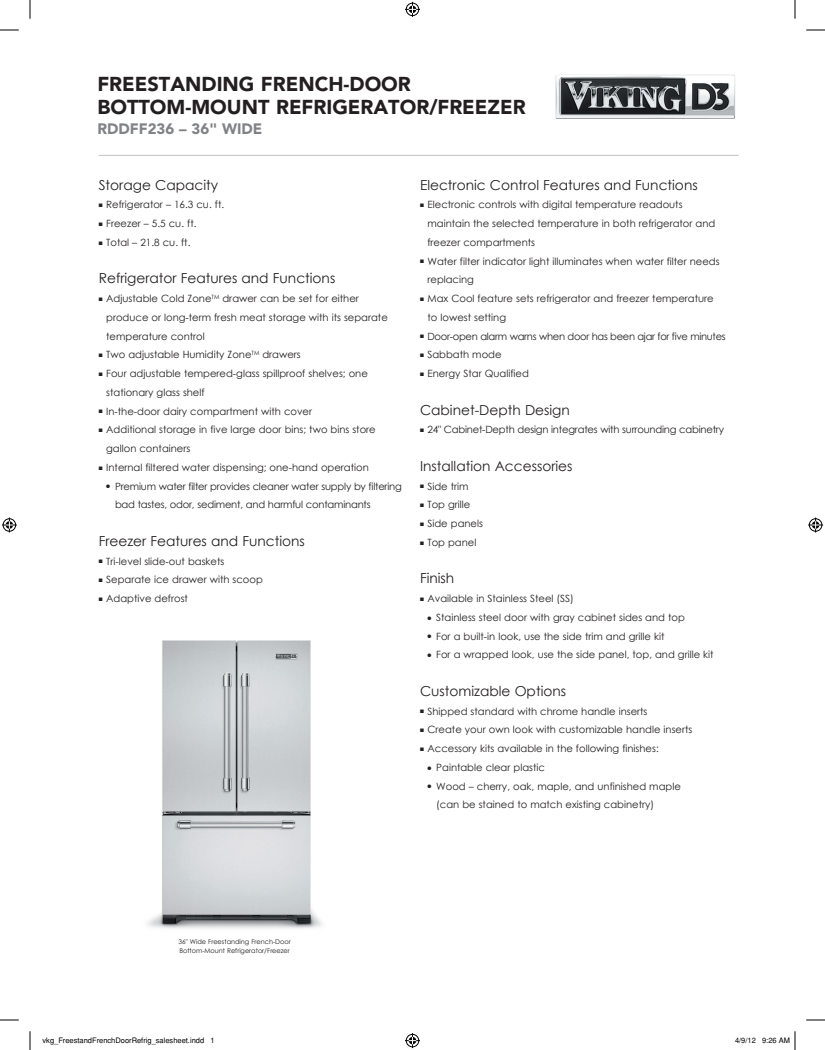
<style>
.page{position:relative;width:825px;height:1050px;background:#fff}
.page>*{position:absolute;margin:0;border:0;box-sizing:border-box;transform-origin:0 0}
.t1{font:900 20px/23.8px "Avenir";color:#231f20}
.t2{font:900 15px "Avenir";color:#808285}
.t3{font:13.75px "Century Gothic";color:#231f20}
.t4{font:10px/18.8px "Century Gothic";color:#231f20}
.t5{font:10px/18.8px "Century Gothic";letter-spacing:-.02em;color:#231f20}
.t6{font:10px "Century Gothic";letter-spacing:-.03em;color:#231f20}
.t7{font:7.5px "Helvetica";color:#000}
.t8{font:6.5px/8.8px "Century Gothic";color:#231f20}
</style>
<div class="page">
<hr style="left:99px;top:155px;width:640px;height:1px;background:#cbccce">
<img style="left:148px;top:640px;width:174px;height:289px">
<img style="left:556px;top:75px;width:179px;height:44px">
<svg style="left:0;top:29px;width:19px;height:2px"></svg>
<svg style="left:806px;top:29px;width:19px;height:2px"></svg>
<svg style="left:0;top:1019px;width:19px;height:2px"></svg>
<svg style="left:806px;top:1019px;width:19px;height:2px"></svg>
<svg style="left:29px;top:0;width:2px;height:19px"></svg>
<svg style="left:29px;top:1031px;width:2px;height:19px"></svg>
<svg style="left:794px;top:0;width:2px;height:19px"></svg>
<svg style="left:405px;top:2px;width:15px;height:15px"></svg>
<svg style="left:405px;top:1033px;width:15px;height:15px"></svg>
<svg style="left:2px;top:518px;width:15px;height:14px"></svg>
<svg style="left:808px;top:518px;width:15px;height:14px"></svg>
<svg style="left:794px;top:1031px;width:2px;height:19px"></svg>
<h1 class="t1" style="left:97px;top:72px;width:430px">FREESTANDING FRENCH-DOOR<br>BOTTOM-MOUNT REFRIGERATOR/FREEZER</h1>
<h2 class="t2" style="left:97px;top:120px;width:12px">RDD</h2>
<h2 class="t2" style="left:130px;top:120px;width:116px">FF236 – 36" WIDE</h2>
<h3 class="t3" style="left:99px;top:176px;width:121px">Storage Capacity</h3>
<p class="t4" style="left:99px;top:195px;width:127px">■ Refrigerator – 16.3 cu. ft.</p>
<p class="t4" style="left:99px;top:214px;width:99px">■ Freezer – 5.5 cu. ft.</p>
<p class="t4" style="left:99px;top:233px;width:93px">■ Total – 21.8 cu. ft.</p>
<h3 class="t3" style="left:99px;top:270px;width:238px">Refrigerator Features and Functions</h3>
<p class="t4" style="left:106px;top:289px;width:283px;text-indent:-7px">■ Adjustable Cold Zone<sup>TM</sup> drawer can be set for either produce or long-term fresh meat storage with its separate temperature control</p>
<p class="t4" style="left:99px;top:345px;width:204px">■ Two adjustable Humidity Zone<sup>TM</sup> drawers</p>
<p class="t4" style="left:106px;top:364px;width:263px;text-indent:-8px">■ Four adjustable tempered-glass spillproof shelves; one stationary glass shelf</p>
<p class="t4" style="left:99px;top:401px;width:215px">■ In-the-door dairy compartment with cover</p>
<p class="t4" style="left:106px;top:420px;width:271px;text-indent:-8px">■ Additional storage in five large door bins; two bins store gallon containers</p>
<p class="t4" style="left:99px;top:458px;width:272px">■ Internal filtered water dispensing; one-hand operation</p>
<p class="t5" style="left:115px;top:476px;width:288px;text-indent:-9px">● Premium water filter provides cleaner water supply by filtering bad tastes, odor, sediment, and harmful contaminants</p>
<h3 class="t3" style="left:99px;top:533px;width:208px">Freezer Features and Functions</h3>
<p class="t4" style="left:99px;top:551px;width:127px">■ Tri-level slide-out baskets</p>
<p class="t4" style="left:99px;top:570px;width:166px">■ Separate ice drawer with scoop</p>
<p class="t4" style="left:99px;top:589px;width:91px">■ Adaptive defrost</p>
<h3 class="t3" style="left:420px;top:176px;width:279px">Electronic Control Features and Functions</h3>
<p class="t4" style="left:428px;top:195px;width:289px;text-indent:-8px">■ Electronic controls with digital temperature readouts maintain the selected temperature in both refrigerator and freezer compartments</p>
<p class="t4" style="left:428px;top:251px;width:294px;text-indent:-8px">■ Water filter indicator light illuminates when water filter needs replacing</p>
<p class="t4" style="left:428px;top:289px;width:288px;text-indent:-8px">■ Max Cool feature sets refrigerator and freezer temperature to lowest setting</p>
<p class="t6" style="left:420px;top:330px;width:307px">■ Door-open alarm warns when door has been ajar for five minutes</p>
<p class="t4" style="left:420px;top:345px;width:83px">■ Sabbath mode</p>
<p class="t4" style="left:420px;top:364px;width:110px">■ Energy Star Qualified</p>
<h3 class="t3" style="left:420px;top:401px;width:151px">Cabinet-Depth Design</h3>
<p class="t5" style="left:420px;top:420px;width:306px">■ 24" Cabinet-Depth design integrates with surrounding cabinetry</p>
<h3 class="t3" style="left:420px;top:458px;width:154px">Installation Accessories</h3>
<p class="t4" style="left:420px;top:476px;width:50px">■ Side trim</p>
<p class="t4" style="left:420px;top:495px;width:52px">■ Top grille</p>
<p class="t4" style="left:420px;top:514px;width:65px">■ Side panels</p>
<p class="t4" style="left:420px;top:533px;width:58px">■ Top panel</p>
<h3 class="t3" style="left:420px;top:570px;width:36px">Finish</h3>
<p class="t4" style="left:420px;top:589px;width:155px">■ Available in Stainless Steel (SS)</p>
<p class="t4" style="left:428px;top:608px;width:259px">● Stainless steel door with gray cabinet sides and top</p>
<p class="t4" style="left:428px;top:626px;width:238px">● For a built-in look, use the side trim and grille kit</p>
<p class="t4" style="left:428px;top:645px;width:288px">● For a wrapped look, use the side panel, top, and grille kit</p>
<h3 class="t3" style="left:420px;top:683px;width:148px">Customizable Options</h3>
<p class="t4" style="left:420px;top:701px;width:229px">■ Shipped standard with chrome handle inserts</p>
<p class="t4" style="left:420px;top:720px;width:274px">■ Create your own look with customizable handle inserts</p>
<p class="t4" style="left:420px;top:739px;width:240px">■ Accessory kits available in the following finishes:</p>
<p class="t4" style="left:428px;top:758px;width:119px">● Paintable clear plastic</p>
<p class="t4" style="left:436px;top:776px;width:246px;text-indent:-9px">● Wood – cherry, oak, maple, and unfinished maple (can be stained to match existing cabinetry)</p>
<p class="t8" style="left:179px;top:937px;width:114px">36" Wide Freestanding French-Door<br>Bottom-Mount Refrigerator/Freezer</p>
<p class="t7" style="left:42px;top:1035px;width:174px">vkg_FreestandFrenchDoorRefrig_salesheet.indd 1</p>
<p class="t7" style="left:735px;top:1035px;width:57px">4/9/12 9:26 AM</p>
</div>
